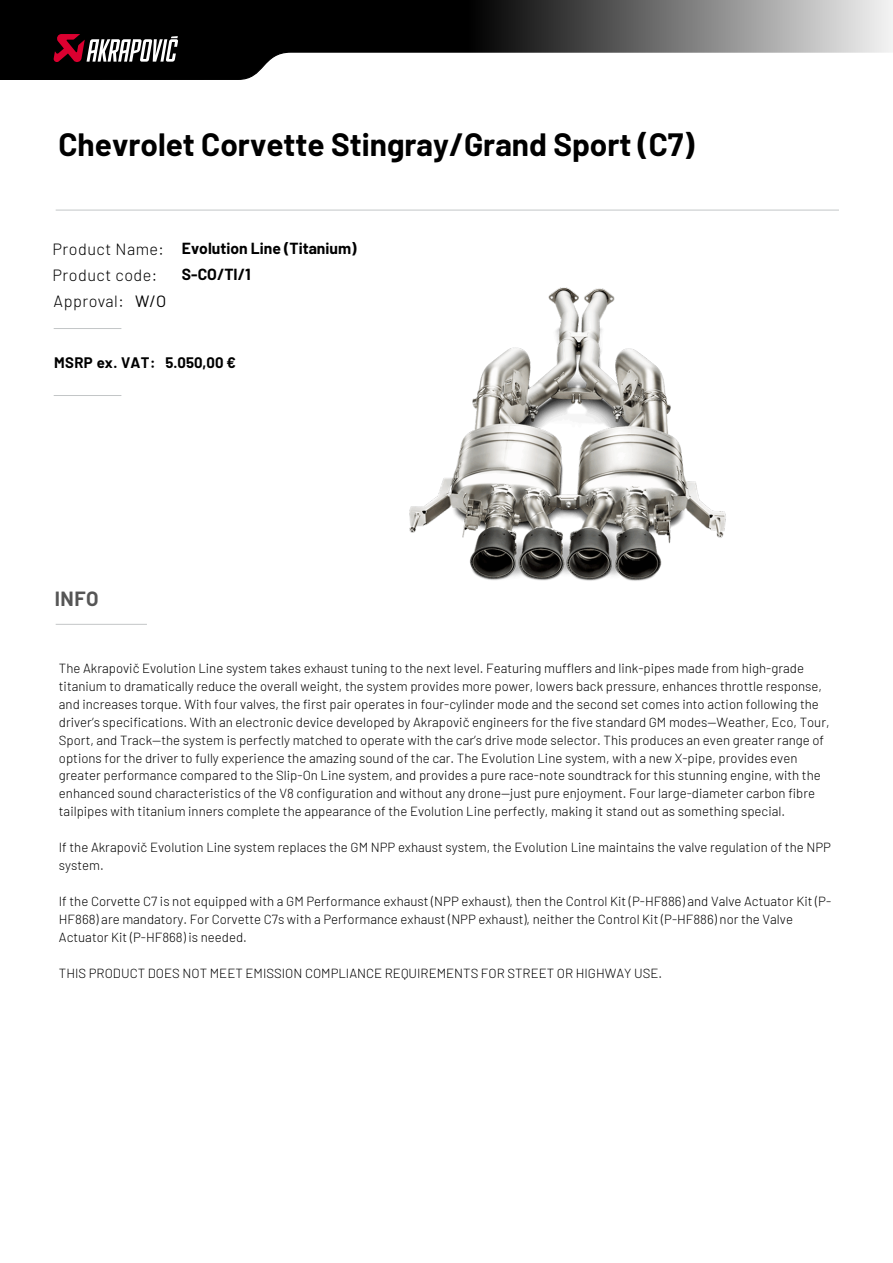
<style>
.page{position:relative;width:893px;height:1263px;background:#fff}
.page>*{position:absolute;margin:0;border:0;box-sizing:border-box;transform-origin:0 0}
.t1{font:700 31.5px "Barlow";color:#000}
.t2{font:700 20.1px "Barlow";color:#565656}
.t3{font:16.35px "Barlow";color:#000}
.t4{font:300 16.2px "Barlow";letter-spacing:.03em;color:#000}
.t5{font:700 15.75px/26.4px "Barlow";color:#000}
.t6{font:700 14.85px "Barlow";letter-spacing:.03em;color:#000}
.t7{font:700 14.85px "Barlow";color:#000}
.t8{font:300 13.2px/18px "Barlow";color:#000}
</style>
<div class="page">
<img style="left:409px;top:287px;width:317px;height:294px">
<svg style="left:0;top:0;width:893px;height:80px"></svg>
<svg style="left:53px;top:34px;width:125px;height:29px"></svg>
<hr style="left:54px;top:328px;width:67px;height:1px;background:#c3c6c7">
<hr style="left:54px;top:395px;width:67px;height:1px;background:#c3c6c7">
<hr style="left:56px;top:624px;width:91px;height:1px;background:#c3c6c7">
<hr style="left:56px;top:210px;width:783px;height:1px;background:#c3c6c7">
<h1 class="t1" style="left:58px;top:125px;width:637px">Chevrolet Corvette Stingray/Grand Sport (C7)</h1>
<p class="t4" style="left:53px;top:237px;width:113px">Product Name:</p>
<p class="t4" style="left:53px;top:263px;width:106px">Product code:</p>
<p class="t4" style="left:54px;top:290px;width:72px">Approval:</p>
<p class="t3" style="left:135px;top:291px;width:33px">W/O</p>
<p class="t5" style="left:182px;top:234px;width:176px">Evolution Line (Titanium)<br>S-CO/TI/1</p>
<p class="t6" style="left:54px;top:352px;width:103px">MSRP ex. VAT:</p>
<p class="t7" style="left:165px;top:353px;width:72px">5.050,00 €</p>
<h2 class="t2" style="left:55px;top:584px;width:45px">INFO</h2>
<p class="t8" style="left:59px;top:658px;width:772px">The Akrapovič Evolution Line system takes exhaust tuning to the next level. Featuring mufflers and link-pipes made from high-grade titanium to dramatically reduce the overall weight, the system provides more power, lowers back pressure, enhances throttle response, and increases torque. With four valves, the first pair operates in four-cylinder mode and the second set comes into action following the driver’s specifications. With an electronic device developed by Akrapovič engineers for the five standard GM modes—Weather, Eco, Tour, Sport, and Track—the system is perfectly matched to operate with the car’s drive mode selector. This produces an even greater range of options for the driver to fully experience the amazing sound of the car. The Evolution Line system, with a new X-pipe, provides even greater performance compared to the Slip-On Line system, and provides a pure race-note soundtrack for this stunning engine, with the enhanced sound characteristics of the V8 configuration and without any drone—just pure enjoyment. Four large-diameter carbon fibre tailpipes with titanium inners complete the appearance of the Evolution Line perfectly, making it stand out as something special.</p>
<p class="t8" style="left:59px;top:838px;width:773px">If the Akrapovič Evolution Line system replaces the GM NPP exhaust system, the Evolution Line maintains the valve regulation of the NPP system.</p>
<p class="t8" style="left:59px;top:892px;width:774px">If the Corvette C7 is not equipped with a GM Performance exhaust (NPP exhaust), then the Control Kit (P-HF886) and Valve Actuator Kit (P-<br>HF868) are mandatory. For Corvette C7s with a Performance exhaust (NPP exhaust), neither the Control Kit (P-HF886) nor the Valve<br>Actuator Kit (P-HF868) is needed.</p>
<p class="t8" style="left:59px;top:964px;width:605px">THIS PRODUCT DOES NOT MEET EMISSION COMPLIANCE REQUIREMENTS FOR STREET OR HIGHWAY USE.</p>
</div>
